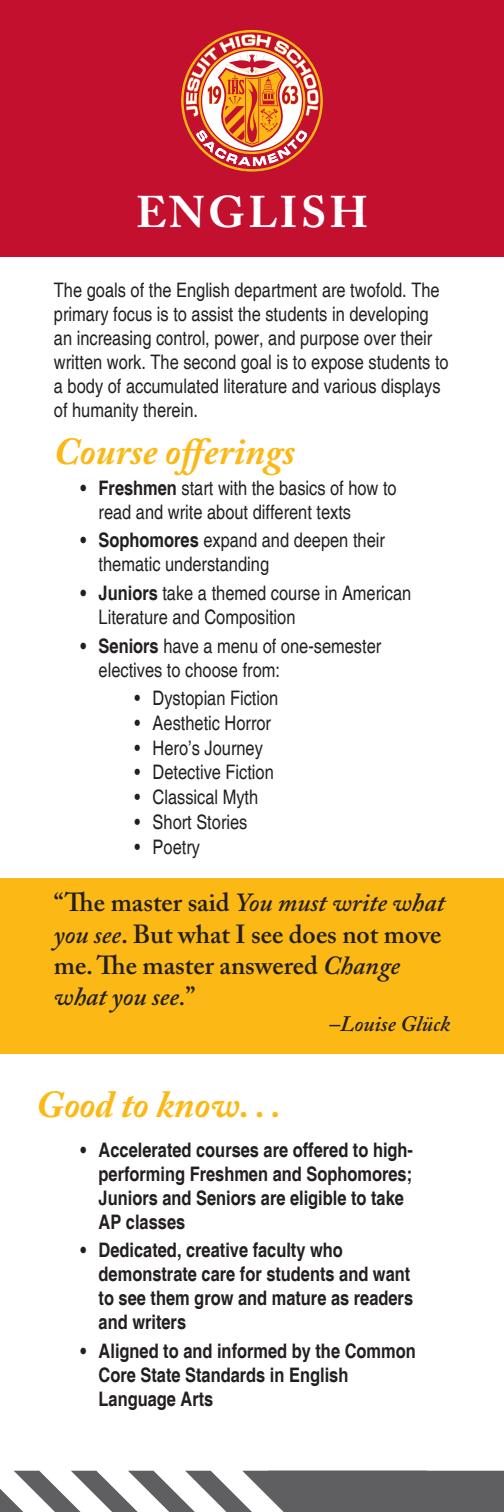
<style>
.page{position:relative;width:504px;height:1512px;background:#fff}
.page>*{position:absolute;margin:0;border:0;box-sizing:border-box;transform-origin:0 0}
.t1{font:700 44px "Adobe Caslon Pro";letter-spacing:.075em;color:#fff}
.t2{font:italic 700 38px "Adobe Caslon Pro";color:#fcb814}
.t3{font:600 26px/31.2px "Adobe Caslon Pro";color:#231f20}
.t4{font:italic 600 22px "Adobe Caslon Pro";color:#231f20}
.t5{font:condensed 20px/24px "Helvetica";color:#231f20}
.t6{font:700 condensed 20px/24px "Helvetica";color:#231f20}
.s1{font-weight:700}
.s2{font-style:italic}
</style>
<div class="page">
<div style="left:0;top:0;width:504px;height:256px;background:#c3102f"></div>
<div style="left:0;top:878px;width:504px;height:175px;background:#fcb814"></div>
<svg style="left:181px;top:30px;width:142px;height:142px"></svg>
<svg style="left:0;top:1471px;width:504px;height:41px"></svg>
<p class="t1" style="left:136px;top:186px;width:233px">ENGLISH</p>
<p class="t5" style="left:54px;top:278px;width:396px">The goals of the English department are twofold. The primary focus is to assist the students in developing an increasing control, power, and purpose over their written work. The second goal is to expose students to a body of accumulated literature and various displays of humanity therein.</p>
<p class="t2" style="left:54px;top:429px;width:243px">Course offerings</p>
<p class="t5" style="left:99px;top:476px;width:300px;text-indent:-18px"><span class="s1">• Freshmen</span> start with the basics of how to read and write about different texts</p>
<p class="t5" style="left:99px;top:529px;width:288px;text-indent:-18px"><span class="s1">• Sophomores</span> expand and deepen their thematic understanding</p>
<p class="t5" style="left:99px;top:581px;width:314px;text-indent:-18px"><span class="s1">• Juniors</span> take a themed course in American<br>Literature and Composition</p>
<p class="t5" style="left:99px;top:634px;width:284px;text-indent:-18px"><span class="s1">• Seniors</span> have a menu of one-semester electives to choose from:</p>
<p class="t5" style="left:135px;top:687px;width:145px">• Dystopian Fiction</p>
<p class="t5" style="left:135px;top:711px;width:138px">• Aesthetic Horror</p>
<p class="t5" style="left:135px;top:736px;width:130px">• Hero’s Journey</p>
<p class="t5" style="left:135px;top:761px;width:141px">• Detective Fiction</p>
<p class="t5" style="left:135px;top:785px;width:125px">• Classical Myth</p>
<p class="t5" style="left:135px;top:810px;width:114px">• Short Stories</p>
<p class="t5" style="left:135px;top:835px;width:67px">• Poetry</p>
<p class="t3" style="left:54px;top:887px;width:392px">“The master said <span class="s2">You must write what you see</span>. But what I see does not move me. The master answered <span class="s2">Change what you see.</span>”</p>
<p class="t4" style="left:329px;top:1011px;width:122px">–Louise Glück</p>
<p class="t2" style="left:36px;top:1081px;width:247px">Good to know. . .</p>
<p class="t6" style="left:99px;top:1138px;width:316px;text-indent:-18px">• Accelerated courses are offered to high&shy;performing Freshmen and Sophomores;<br>Juniors and Seniors are eligible to take<br>AP classes</p>
<p class="t6" style="left:99px;top:1238px;width:316px;text-indent:-18px">• Dedicated, creative faculty who demonstrate care for students and want to see them grow and mature as readers and writers</p>
<p class="t6" style="left:99px;top:1339px;width:319px;text-indent:-18px">• Aligned to and informed by the Common<br>Core State Standards in English<br>Language Arts</p>
</div>
